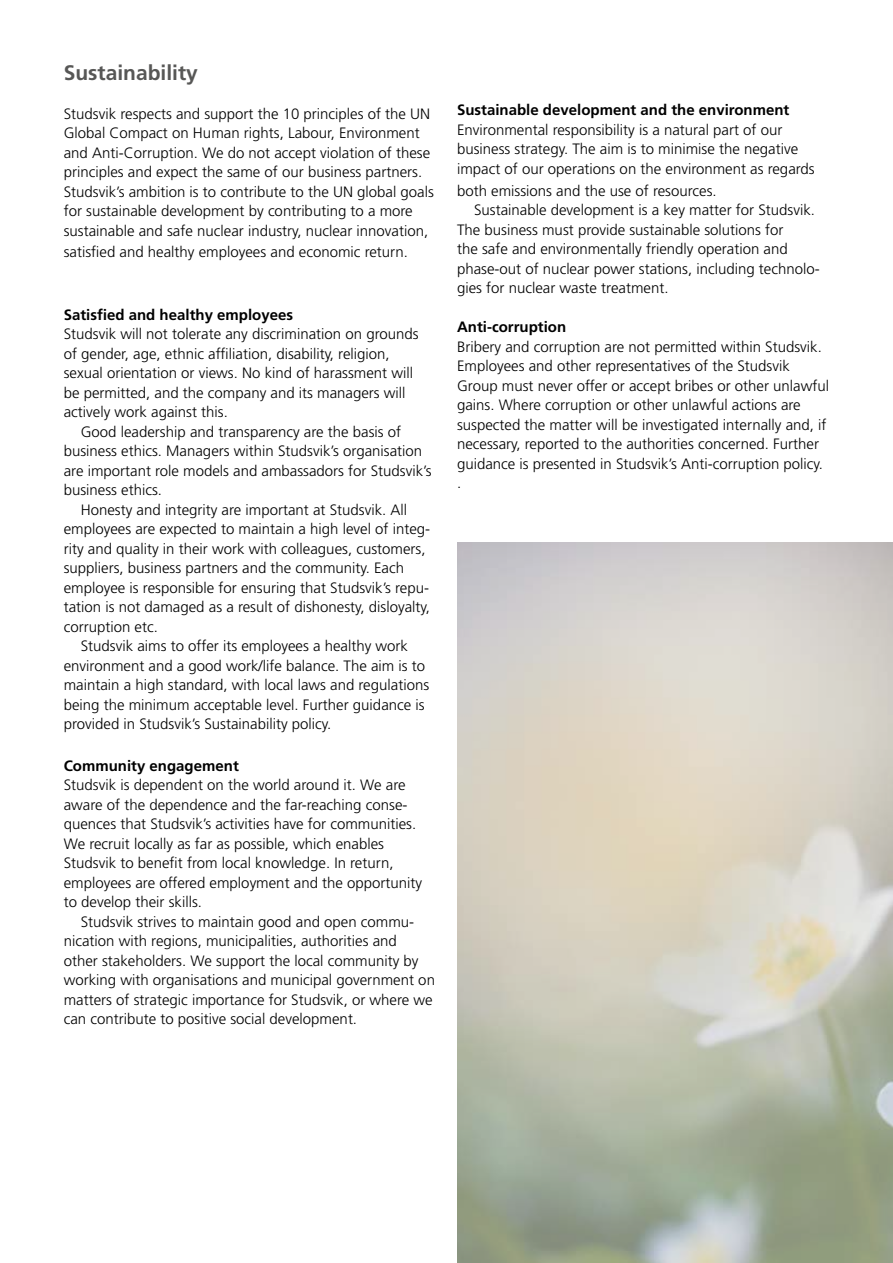
<style>
.page{position:relative;width:893px;height:1263px;background:#fff}
.page>*{position:absolute;margin:0;border:0;box-sizing:border-box;transform-origin:0 0}
.t1{font:700 21px "Frutiger LT Std";color:#575756}
.t2{font:300 15px/19.5px "Frutiger LT Std";color:#000}
.t3{font:700 15px "Frutiger LT Std";color:#000}
</style>
<div class="page">
<h1 class="t1" style="left:64px;top:60px;width:136px">Sustainability</h1>
<p class="t2" style="left:64px;top:104px;width:372px">Studsvik respects and support the 10 principles of the UN Global Compact on Human rights, Labour, Environment and Anti-Corruption. We do not accept violation of these principles and expect the same of our business partners.<br>Studsvik’s ambition is to contribute to the UN global goals for sustainable development by contributing to a more sustainable and safe nuclear industry, nuclear innovation,</p>
<p class="t2" style="left:64px;top:242px;width:346px">satisfied and healthy employees and economic return.</p>
<p class="t3" style="left:64px;top:306px;width:231px">Satisfied and healthy employees</p>
<p class="t2" style="left:64px;top:325px;width:356px">Studsvik will not tolerate any discrimination on grounds of gender, age, ethnic affiliation, disability, religion, sexual orientation or views. No kind of harassment will be permitted, and the company and its managers will actively work against this.</p>
<p class="t2" style="left:81px;top:422px;width:322px">Good leadership and transparency are the basis of</p>
<p class="t2" style="left:64px;top:442px;width:360px">business ethics. Managers within Studsvik’s organisation</p>
<p class="t2" style="left:64px;top:461px;width:369px">are important role models and ambassadors for Studsvik’s</p>
<p class="t2" style="left:64px;top:481px;width:100px">business ethics.</p>
<p class="t2" style="left:81px;top:500px;width:328px">Honesty and integrity are important at Studsvik. All</p>
<p class="t2" style="left:64px;top:520px;width:368px">employees are expected to maintain a high level of integ-</p>
<p class="t2" style="left:64px;top:539px;width:363px">rity and quality in their work with colleagues, customers,</p>
<p class="t2" style="left:64px;top:559px;width:342px">suppliers, business partners and the community. Each</p>
<p class="t2" style="left:64px;top:578px;width:367px">employee is responsible for ensuring that Studsvik’s repu-</p>
<p class="t2" style="left:64px;top:598px;width:368px">tation is not damaged as a result of dishonesty, disloyalty,</p>
<p class="t2" style="left:64px;top:617px;width:96px">corruption etc.</p>
<p class="t2" style="left:81px;top:637px;width:329px">Studsvik aims to offer its employees a healthy work</p>
<p class="t2" style="left:64px;top:656px;width:363px">environment and a good work/life balance. The aim is to</p>
<p class="t2" style="left:64px;top:676px;width:367px">maintain a high standard, with local laws and regulations</p>
<p class="t2" style="left:64px;top:695px;width:362px">being the minimum acceptable level. Further guidance is</p>
<p class="t2" style="left:64px;top:715px;width:269px">provided in Studsvik’s Sustainability policy.</p>
<p class="t3" style="left:64px;top:756px;width:177px">Community engagement</p>
<p class="t2" style="left:64px;top:775px;width:360px">Studsvik is dependent on the world around it. We are aware of the dependence and the far-reaching conse&shy;quences that Studsvik’s activities have for communities.<br>We recruit locally as far as possible, which enables Studsvik to benefit from local knowledge. In return, employees are offered employment and the opportunity to develop their skills.</p>
<p class="t2" style="left:64px;top:912px;width:373px;text-indent:17px">Studsvik strives to maintain good and open commu&shy;nication with regions, municipalities, authorities and<br>other stakeholders. We support the local community by working with organisations and municipal government on matters of strategic importance for Studsvik, or where we can contribute to positive social development.</p>
<p class="t3" style="left:457px;top:101px;width:334px">Sustainable development and the environment</p>
<p class="t2" style="left:457px;top:120px;width:359px">Environmental responsibility is a natural part of our business strategy. The aim is to minimise the negative impact of our operations on the environment as regards</p>
<p class="t2" style="left:457px;top:181px;width:261px">both emissions and the use of resources.</p>
<p class="t2" style="left:474px;top:200px;width:342px">Sustainable development is a key matter for Studsvik.</p>
<p class="t2" style="left:457px;top:220px;width:328px">The business must provide sustainable solutions for</p>
<p class="t2" style="left:457px;top:239px;width:332px">the safe and environmentally friendly operation and</p>
<p class="t2" style="left:457px;top:259px;width:364px">phase-out of nuclear power stations, including technolo-</p>
<p class="t2" style="left:457px;top:278px;width:213px">gies for nuclear waste treatment.</p>
<p class="t3" style="left:457px;top:318px;width:111px">Anti-corruption</p>
<p class="t2" style="left:457px;top:337px;width:373px">Bribery and corruption are not permitted within Studsvik.<br>Employees and other representatives of the Studsvik Group must never offer or accept bribes or other unlawful gains. Where corruption or other unlawful actions are suspected the matter will be investigated internally and, if necessary, reported to the authorities concerned. Further guidance is presented in Studsvik’s Anti-corruption policy. .</p>
</div>
